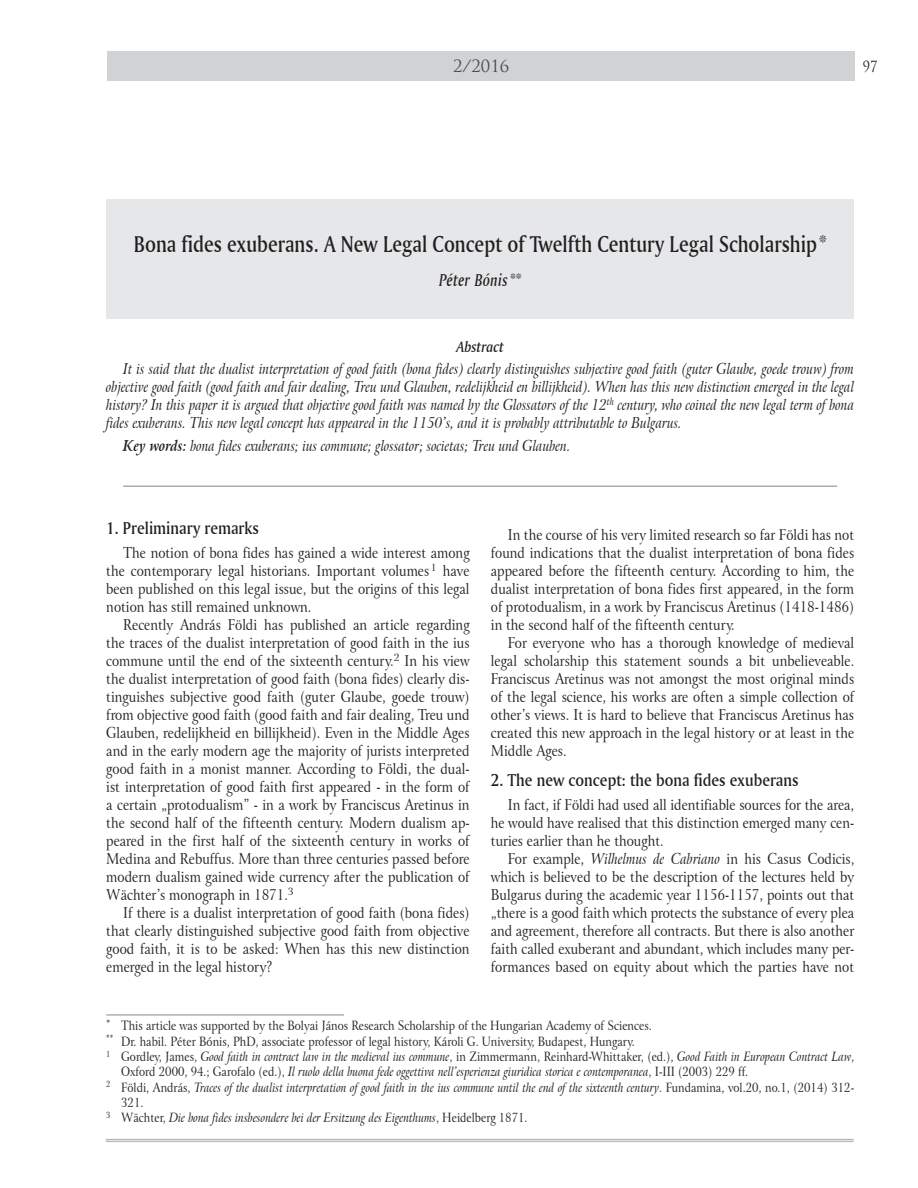
<style>
.page{position:relative;width:918px;height:1188px;background:#fff}
.page>*{position:absolute;margin:0;border:0;box-sizing:border-box;transform-origin:0 0}
.t1{font:24px "Amerigo CE Medium A";color:#231f20;scale:.85 1}
.t2{font:18px "Amerigo CE Medium A";color:#231f20;scale:.9 1}
.t3{font:18px "Amerigo CE Medium Italic A";letter-spacing:.025em;color:#231f20;scale:.85 1}
.t4{font:16.5px "Trajan Pro";color:#4b4c4d}
.t5{font:15.75px "Amerigo CE Medium Italic A";color:#231f20;scale:.95 1}
.t6{font:15px/18px "Arrus CE";color:#231f20;text-align:justify;scale:.85 1}
.t7{font:italic 15px/18px "Arrus CE";color:#231f20;text-align:justify;scale:.85 1}
.t8{font:15px "Trajan Pro";color:#231f20;scale:.85 1}
.t9{font:italic 12.75px "Arrus CE";color:#231f20;scale:.85 1}
.t10{font:12.75px "Arrus CE";color:#231f20;scale:.85 1}
.s1{font-family:"Amerigo CE Medium A"}
.s2{font-weight:700}
.s3{font-style:italic}
.s4{font-style:normal}
</style>
<div class="page">
<div style="left:107px;top:51px;width:748px;height:30px;background:#d1d2d4"></div>
<hr style="left:106px;top:1139px;width:748px;height:1px;background:#b2b3b7">
<hr style="left:106px;top:1141px;width:748px;height:1px;background:#b2b3b7">
<hr style="left:123px;top:486px;width:714px;height:1px;background:#808285">
<div style="left:106px;top:199px;width:748px;height:119px;background:#e6e7e9"></div>
<hr style="left:106px;top:1014px;width:238px;height:1px;background:#939598">
<p class="t4" style="left:453px;top:56px;width:58px">2/2016</p>
<p class="t8" style="left:863px;top:57px;width:19px">97</p>
<h1 class="t1" style="left:134px;top:229px;width:816px">Bona fides exuberans. A New Legal Concept of Twelfth Century Legal Scholarship*</h1>
<p class="t3" style="left:439px;top:269px;width:98px">Péter Bónis <span class="s1">**</span></p>
<p class="t5" style="left:456px;top:337px;width:52px">Abstract</p>
<p class="t7" style="left:106px;top:360px;width:881px;text-indent:17px">It is said that the dualist interpretation of good faith (bona fides) clearly distinguishes subjective good faith (guter Glaube, goede trouw) from objective good faith (good faith and fair dealing, Treu und Glauben, redelijkheid en billijkheid). When has this new distinction emerged in the legal history? In this paper it is argued that objective good faith was named by the Glossators of the 12<sup>th</sup> century, who coined the new legal term of bona fides exuberans. This new legal concept has appeared in the 1150’s, and it is probably attributable to Bulgarus.</p>
<p class="t7" style="left:123px;top:437px;width:528px"><span class="s2">Key words:</span> bona fides exuberans; ius commune; glossator; societas; Treu und Glauben.</p>
<p class="t2" style="left:106px;top:517px;width:171px">1. Preliminary remarks</p>
<p class="t6" style="left:106px;top:544px;width:429px;text-indent:17px">The notion of bona fides has gained a wide interest among the contemporary legal historians. Important volumes <sup>1</sup> have been published on this legal issue, but the origins of this legal notion has still remained unknown.</p>
<p class="t6" style="left:106px;top:616px;width:429px;text-indent:17px">Recently András Földi has published an article regarding the traces of the dualist interpretation of good faith in the ius commune until the end of the sixteenth century. <sup>2</sup> In his view the dualist interpretation of good faith (bona fides) clearly dis&shy;tinguishes subjective good faith (guter Glaube, goede trouw) from objective good faith (good faith and fair dealing, Treu und Glauben, redelijkheid en billijkheid). Even in the Middle Ages and in the early modern age the majority of jurists interpreted good faith in a monist manner. According to Földi, the dual&shy;ist interpretation of good faith first appeared - in the form of a certain „protodualism” - in a work by Franciscus Aretinus in the second half of the fifteenth century. Modern dualism ap&shy;peared in the first half of the sixteenth century in works of Medina and Rebuffus. More than three centuries passed before modern dualism gained wide currency after the publication of Wächter’s monograph in 1871. <sup>3</sup></p>
<p class="t6" style="left:106px;top:904px;width:429px;text-indent:17px">If there is a dualist interpretation of good faith (bona fides) that clearly distinguished subjective good faith from objective good faith, it is to be asked: When has this new distinction emerged in the legal history?</p>
<p class="t6" style="left:491px;top:526px;width:429px;text-indent:17px">In the course of his very limited research so far Földi has not found indications that the dualist interpretation of bona fides appeared before the fifteenth century. According to him, the dualist interpretation of bona fides first appeared, in the form of protodualism, in a work by Franciscus Aretinus (1418-1486) in the second half of the fifteenth century.</p>
<p class="t6" style="left:491px;top:634px;width:429px;text-align:left;text-indent:17px">For everyone who has a thorough knowledge of medieval legal scholarship this statement sounds a bit unbelieveable.<br>Franciscus Aretinus was not amongst the most original minds of the legal science, his works are often a simple collection of other’s views. It is hard to believe that Franciscus Aretinus has created this new approach in the legal history or at least in the Middle Ages.</p>
<p class="t2" style="left:491px;top:769px;width:343px">2. The new concept: the bona fides exuberans</p>
<p class="t6" style="left:491px;top:796px;width:429px;text-indent:17px">In fact, if Földi had used all identifiable sources for the area, he would have realised that this distinction emerged many cen&shy;turies earlier than he thought.</p>
<p class="t6" style="left:491px;top:850px;width:429px;text-indent:17px">For example, <span class="s3">Wilhelmus de Cabriano</span> in his Casus Codicis, which is believed to be the description of the lectures held by Bulgarus during the academic year 1156-1157, points out that „there is a good faith which protects the substance of every plea and agreement, therefore all contracts. But there is also another faith called exuberant and abundant, which includes many per&shy;formances based on equity about which the parties have not</p>
<p class="t10" style="left:106px;top:1018px;width:641px"><sup>*</sup> This article was supported by the Bolyai János Research Scholarship of the Hungarian Academy of Sciences.</p>
<p class="t10" style="left:106px;top:1033px;width:622px"><sup>**</sup> Dr. habil. Péter Bónis, PhD, associate professor of legal history, Károli G. University, Budapest, Hungary.</p>
<p class="t9" style="left:106px;top:1049px;width:881px"><sup>1</sup> <span class="s4">Gordley, James,</span> Good faith in contract law in the medieval ius commune<span class="s4">, in Zimmermann, Reinhard-Whittaker, (ed. ),</span> Good Faith in European Contract Law<span class="s4">,</span></p>
<p class="t9" style="left:121px;top:1064px;width:737px"><span class="s4">Oxford 2000, 94. ; Garofalo (ed. ),</span> Il ruolo della buona fede oggettiva nell’esperienza giuridica storica e contemporanea<span class="s4">, I-III (2003) 229 ff.</span></p>
<p class="t9" style="left:106px;top:1079px;width:881px"><sup>2</sup> <span class="s4">Földi, András,</span> Traces of the dualist interpretation of good faith in the ius commune until the end of the sixteenth century<span class="s4">. Fundamina, vol. 20, no. 1, (2014) 312-</span></p>
<p class="t10" style="left:121px;top:1094px;width:26px">321.</p>
<p class="t9" style="left:106px;top:1110px;width:495px"><sup>3</sup> <span class="s4">Wächter,</span> Die bona fides insbesondere bei der Ersitzung des Eigenthums<span class="s4">, Heidelberg 1871.</span></p>
</div>
